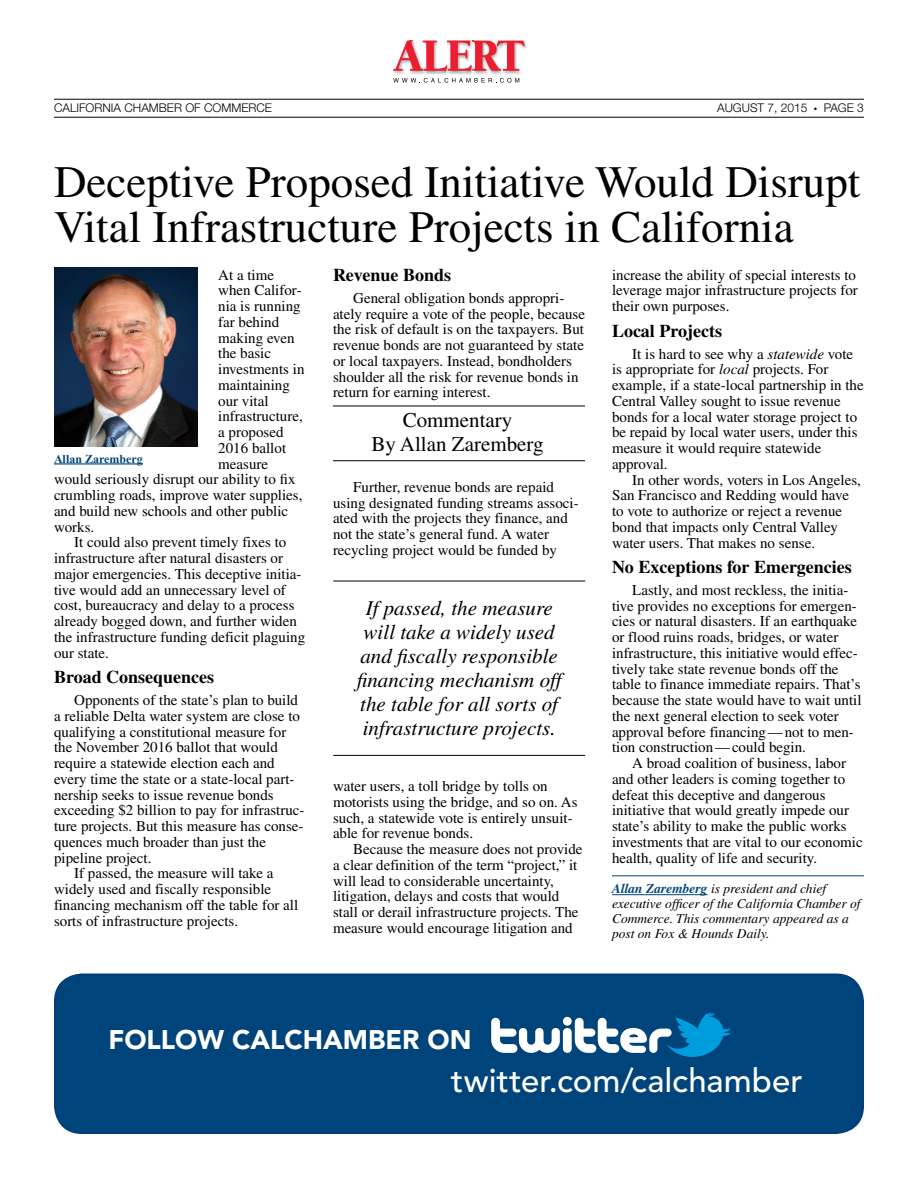
<style>
.page{position:relative;width:918px;height:1188px;background:#fff}
.page>*{position:absolute;margin:0;border:0;box-sizing:border-box;transform-origin:0 0}
.t1{font:45px/45px "Times";color:#000}
.t2{font:500 32.85px "Avenir LT Std";letter-spacing:.005em;color:#fff}
.t3{font:900 26.7px "Avenir LT Std";color:#fff}
.t4{font:italic 21px/24px "Times";color:#000;text-align:center}
.t5{font:21px/24px "Times";color:#000;text-align:center}
.t6{font:700 18px "Times";color:#000}
.t7{font:15px/15.8px "Times";color:#000}
.t8{font:italic 13.5px/15px "Times";color:#000}
.t9{font:300 12px "Helvetica Neue LT Std";color:#000}
.t10{font:700 12px "Times New Roman";color:#00447c}
.s1{font-style:italic}
.s2{font-weight:700;color:#00447c}
</style>
<div class="page">
<hr style="left:54px;top:99px;width:810px;height:1px;background:#000">
<hr style="left:54px;top:117px;width:810px;height:1px;background:#000">
<img style="left:426px;top:72px;width:21px;height:2px">
<img style="left:503px;top:41px;width:23px;height:33px">
<img style="left:393px;top:72px;width:33px;height:2px">
<img style="left:474px;top:72px;width:29px;height:2px">
<img style="left:447px;top:72px;width:26px;height:2px">
<svg style="left:393px;top:40px;width:132px;height:32px"></svg>
<svg style="left:393px;top:78px;width:126px;height:5px"></svg>
<hr style="left:612px;top:876px;width:252px;height:1px;background:#00447c">
<hr style="left:612px;top:894px;width:96px;height:1px;background:#00447c">
<img style="left:54px;top:267px;width:144px;height:180px">
<hr style="left:54px;top:463px;width:89px;height:2px;background:#00447c">
<hr style="left:333px;top:460px;width:252px;height:1px;background:#000">
<hr style="left:333px;top:406px;width:252px;height:1px;background:#000">
<hr style="left:333px;top:581px;width:252px;height:1px;background:#000">
<hr style="left:333px;top:755px;width:252px;height:1px;background:#000">
<div style="left:55px;top:975px;width:808px;height:158px;background:#00447c;border-radius:27px"></div>
<div style="left:54px;top:974px;width:810px;height:160px;border:2px solid #003e7e;border-radius:27px"></div>
<svg style="left:491px;top:1012px;width:240px;height:45px"></svg>
<p class="t9" style="left:54px;top:101px;width:220px">CALIFORNIA CHAMBER OF COMMERCE</p>
<p class="t9" style="left:717px;top:101px;width:92px">AUGUST 7, 2015</p>
<p class="t9" style="left:814px;top:101px;width:51px">● PAGE 3</p>
<h1 class="t1" style="left:54px;top:159px;width:808px">Deceptive Proposed Initiative Would Disrupt<br>Vital Infrastructure Projects in California</h1>
<p class="t7" style="left:218px;top:267px;width:57px">At a time</p>
<p class="t7" style="left:218px;top:282px;width:85px">when Califor-</p>
<p class="t7" style="left:218px;top:298px;width:84px">nia is running</p>
<p class="t7" style="left:218px;top:314px;width:63px">far behind</p>
<p class="t7" style="left:218px;top:330px;width:78px">making even</p>
<p class="t7" style="left:218px;top:345px;width:54px">the basic</p>
<p class="t7" style="left:218px;top:361px;width:88px">investments in</p>
<p class="t7" style="left:218px;top:377px;width:73px">maintaining</p>
<p class="t7" style="left:218px;top:393px;width:52px">our vital</p>
<p class="t7" style="left:218px;top:408px;width:86px">infrastructure,</p>
<p class="t7" style="left:218px;top:424px;width:67px">a proposed</p>
<p class="t7" style="left:218px;top:440px;width:69px">2016 ballot</p>
<p class="t7" style="left:218px;top:456px;width:51px">measure</p>
<p class="t7" style="left:54px;top:471px;width:243px">would seriously disrupt our ability to fix</p>
<p class="t7" style="left:54px;top:487px;width:250px">crumbling roads, improve water supplies,</p>
<p class="t7" style="left:54px;top:503px;width:236px">and build new schools and other public</p>
<p class="t7" style="left:54px;top:519px;width:42px">works.</p>
<p class="t7" style="left:74px;top:534px;width:214px">It could also prevent timely fixes to</p>
<p class="t7" style="left:54px;top:550px;width:231px">infrastructure after natural disasters or</p>
<p class="t7" style="left:54px;top:566px;width:249px">major emergencies. This deceptive initia-</p>
<p class="t7" style="left:54px;top:582px;width:233px">tive would add an unnecessary level of</p>
<p class="t7" style="left:54px;top:597px;width:242px">cost, bureaucracy and delay to a process</p>
<p class="t7" style="left:54px;top:613px;width:244px">already bogged down, and further widen</p>
<p class="t7" style="left:54px;top:629px;width:253px">the infrastructure funding deficit plaguing</p>
<p class="t7" style="left:54px;top:645px;width:56px">our state.</p>
<p class="t6" style="left:54px;top:667px;width:162px">Broad Consequences</p>
<p class="t7" style="left:74px;top:692px;width:225px">Opponents of the state’s plan to build</p>
<p class="t7" style="left:54px;top:708px;width:248px">a reliable Delta water system are close to</p>
<p class="t7" style="left:54px;top:724px;width:234px">qualifying a constitutional measure for</p>
<p class="t7" style="left:54px;top:739px;width:225px">the November 2016 ballot that would</p>
<p class="t7" style="left:54px;top:755px;width:222px">require a statewide election each and</p>
<p class="t7" style="left:54px;top:771px;width:242px">every time the state or a state-local part-</p>
<p class="t7" style="left:54px;top:787px;width:221px">nership seeks to issue revenue bonds</p>
<p class="t7" style="left:54px;top:802px;width:252px">exceeding $2 billion to pay for infrastruc-</p>
<p class="t7" style="left:54px;top:818px;width:251px">ture projects. But this measure has conse-</p>
<p class="t7" style="left:54px;top:834px;width:214px">quences much broader than just the</p>
<p class="t7" style="left:54px;top:850px;width:99px">pipeline project.</p>
<p class="t7" style="left:74px;top:865px;width:201px">If passed, the measure will take a</p>
<p class="t7" style="left:54px;top:881px;width:219px">widely used and fiscally responsible</p>
<p class="t7" style="left:54px;top:897px;width:246px">financing mechanism off the table for all</p>
<p class="t7" style="left:54px;top:913px;width:186px">sorts of infrastructure projects.</p>
<p class="t6" style="left:333px;top:264px;width:120px">Revenue Bonds</p>
<p class="t7" style="left:333px;top:290px;width:254px;text-indent:20px">General obligation bonds appropri&shy;ately require a vote of the people, because the risk of default is on the taxpayers. But revenue bonds are not guaranteed by state or local taxpayers. Instead, bondholders shoulder all the risk for revenue bonds in return for earning interest.</p>
<p class="t7" style="left:612px;top:267px;width:247px">increase the ability of special interests to leverage major infrastructure projects for their own purposes.</p>
<p class="t6" style="left:612px;top:320px;width:112px">Local Projects</p>
<p class="t7" style="left:612px;top:346px;width:253px;text-indent:20px">It is hard to see why a <span class="s1">statewide</span> vote is appropriate for <span class="s1">local</span> projects. For example, if a state-local partnership in the Central Valley sought to issue revenue bonds for a local water storage project to be repaid by local water users, under this measure it would require statewide approval.</p>
<p class="t7" style="left:612px;top:472px;width:250px;text-indent:20px">In other words, voters in Los Angeles, San Francisco and Redding would have to vote to authorize or reject a revenue bond that impacts only Central Valley water users. That makes no sense.</p>
<p class="t6" style="left:612px;top:556px;width:241px">No Exceptions for Emergencies</p>
<p class="t7" style="left:612px;top:582px;width:251px;text-indent:20px">Lastly, and most reckless, the initia&shy;tive provides no exceptions for emergen&shy;cies or natural disasters. If an earthquake or flood ruins roads, bridges, or water infrastructure, this initiative would effec&shy;tively take state revenue bonds off the table to finance immediate repairs. That’s because the state would have to wait until the next general election to seek voter approval before financing—not to men&shy;tion construction—could begin.</p>
<p class="t7" style="left:612px;top:755px;width:252px;text-indent:20px">A broad coalition of business, labor and other leaders is coming together to defeat this deceptive and dangerous initiative that would greatly impede our state’s ability to make the public works investments that are vital to our economic health, quality of life and security.</p>
<p class="t8" style="left:612px;top:881px;width:250px"><span class="s2">Allan Zaremberg</span> is president and chief executive officer of the California Chamber of Commerce. This commentary appeared as a post on Fox &amp; Hounds Daily.</p>
<h3 class="t5" style="left:371px;top:408px;width:174px">Commentary<br>By Allan Zaremberg</h3>
<p class="t10" style="left:54px;top:450px;width:90px">Allan Zaremberg</p>
<p class="t7" style="left:333px;top:479px;width:247px;text-indent:20px">Further, revenue bonds are repaid using designated funding streams associ&shy;ated with the projects they finance, and not the state’s general fund. A water recycling project would be funded by</p>
<h3 class="t4" style="left:357px;top:596px;width:206px">If passed, the measure will take a widely used and fiscally responsible financing mechanism off the table for all sorts of infrastructure projects.</h3>
<p class="t7" style="left:333px;top:778px;width:246px">water users, a toll bridge by tolls on motorists using the bridge, and so on. As such, a statewide vote is entirely unsuit&shy;able for revenue bonds.</p>
<p class="t7" style="left:333px;top:841px;width:251px;text-indent:20px">Because the measure does not provide a clear definition of the term “project,” it will lead to considerable uncertainty, litigation, delays and costs that would stall or derail infrastructure projects. The measure would encourage litigation and</p>
<h3 class="t3" style="left:109px;top:1024px;width:365px">FOLLOW CALCHAMBER ON</h3>
<h2 class="t2" style="left:451px;top:1061px;width:353px">twitter.com/calchamber</h2>
</div>
